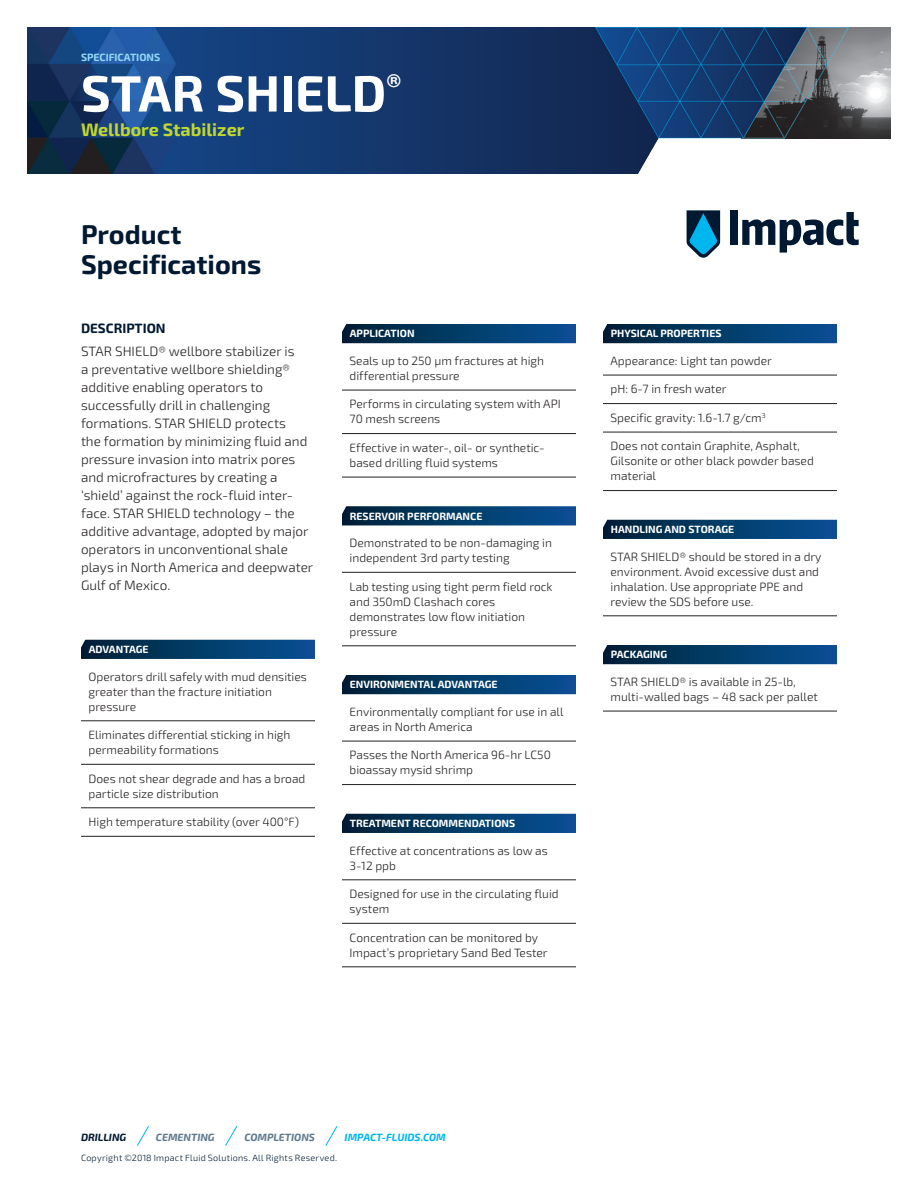
<style>
.page{position:relative;width:918px;height:1188px;background:#fff}
.page>*{position:absolute;margin:0;border:0;box-sizing:border-box;transform-origin:0 0}
.Product_Name{font:700 51px "Exo 2";color:#fff}
.t1{font:700 27px/30px "Exo 2";color:#001932}
.Product_Description{font:700 18px "Exo 2";color:#c1d72f}
.Copy{font:300 13.5px/18px "Exo 2";color:#231f20}
.Copy_-_Subhead{font:700 13.5px "Exo 2";color:#001932}
.Copy_-_Underline{font:300 12px/15px "Exo 2";color:#231f20}
.Specification_Head{font:700 10.5px "Exo 2";color:#fff}
.t2{font:italic 700 10.5px "Exo 2";color:#5e798e}
.t3{font:italic 700 10.5px "Exo 2";color:#00b6ef}
.CH-Spec_Blue{font:700 10.5px "Exo 2";color:#91d8f7}
.t4{font:italic 700 10.5px "Exo 2";color:#001932}
.t5{font:300 9px "Exo 2";letter-spacing:.03em;color:#001932}
</style>
<div class="page">
<img style="left:849px;top:27px;width:42px;height:111px">
<img style="left:27px;top:27px;width:822px;height:147px">
<svg style="left:137px;top:1126px;width:12px;height:20px"></svg>
<svg style="left:225px;top:1126px;width:12px;height:20px"></svg>
<svg style="left:325px;top:1126px;width:12px;height:20px"></svg>
<div style="left:730px;top:211px;width:8px;height:34px;background:#001932"></div>
<svg style="left:742px;top:212px;width:117px;height:41px"></svg>
<svg style="left:686px;top:210px;width:34px;height:48px;background:#257597"></svg>
<hr style="left:81px;top:720px;width:234px;height:1px;background:#231f20">
<hr style="left:81px;top:764px;width:234px;height:1px;background:#231f20">
<hr style="left:81px;top:807px;width:234px;height:1px;background:#231f20">
<hr style="left:81px;top:836px;width:234px;height:1px;background:#231f20">
<svg style="left:81px;top:640px;width:234px;height:19px;background:#043b67"></svg>
<hr style="left:342px;top:390px;width:234px;height:1px;background:#231f20">
<hr style="left:342px;top:433px;width:234px;height:1px;background:#231f20">
<hr style="left:342px;top:477px;width:234px;height:1px;background:#231f20">
<hr style="left:342px;top:572px;width:234px;height:1px;background:#231f20">
<hr style="left:342px;top:645px;width:234px;height:1px;background:#231f20">
<hr style="left:342px;top:741px;width:234px;height:1px;background:#231f20">
<hr style="left:342px;top:784px;width:234px;height:1px;background:#231f20">
<hr style="left:342px;top:879px;width:234px;height:1px;background:#231f20">
<hr style="left:342px;top:923px;width:234px;height:1px;background:#231f20">
<hr style="left:342px;top:966px;width:234px;height:1px;background:#231f20">
<svg style="left:342px;top:324px;width:234px;height:19px;background:#033a67"></svg>
<svg style="left:342px;top:506px;width:234px;height:19px;background:#073d69"></svg>
<svg style="left:342px;top:675px;width:234px;height:19px;background:#033a67"></svg>
<svg style="left:342px;top:814px;width:234px;height:19px;background:#043a67"></svg>
<hr style="left:603px;top:375px;width:234px;height:1px;background:#231f20">
<hr style="left:603px;top:403px;width:234px;height:1px;background:#231f20">
<hr style="left:603px;top:432px;width:234px;height:1px;background:#231f20">
<hr style="left:603px;top:490px;width:234px;height:1px;background:#231f20">
<hr style="left:603px;top:615px;width:234px;height:1px;background:#231f20">
<hr style="left:603px;top:711px;width:234px;height:1px;background:#231f20">
<svg style="left:603px;top:324px;width:234px;height:19px;background:#033a67"></svg>
<svg style="left:603px;top:520px;width:234px;height:19px;background:#043a67"></svg>
<svg style="left:603px;top:645px;width:234px;height:19px;background:#033a67"></svg>
<p class="CH-Spec_Blue" style="left:81px;top:51px;width:81px">SPECIFICATIONS</p>
<p class="Product_Name" style="left:81px;top:63px;width:322px">STAR SHIELD<sup>®</sup></p>
<p class="Product_Description" style="left:81px;top:118px;width:165px">Wellbore Stabilizer</p>
<h2 class="t1" style="left:81px;top:220px;width:182px">Product<br>Specifications</h2>
<p class="Copy_-_Subhead" style="left:81px;top:321px;width:86px">DESCRIPTION</p>
<p class="Copy" style="left:81px;top:343px;width:234px">STAR SHIELD® wellbore stabilizer is<br>a preventative wellbore shielding® additive enabling operators to successfully drill in challenging formations. STAR SHIELD protects<br>the formation by minimizing fluid and pressure invasion into matrix pores and microfractures by creating a ‘shield’ against the rock-fluid inter&shy;face. STAR SHIELD technology – the additive advantage, adopted by major operators in unconventional shale plays in North America and deepwater Gulf of Mexico.</p>
<p class="Specification_Head" style="left:89px;top:643px;width:61px">ADVANTAGE</p>
<p class="Copy_-_Underline" style="left:89px;top:669px;width:220px">Operators drill safely with mud densities greater than the fracture initiation pressure</p>
<p class="Copy_-_Underline" style="left:89px;top:728px;width:203px">Eliminates differential sticking in high permeability formations</p>
<p class="Copy_-_Underline" style="left:89px;top:771px;width:218px">Does not shear degrade and has a broad particle size distribution</p>
<p class="Copy_-_Underline" style="left:89px;top:815px;width:212px">High temperature stability (over 400°F)</p>
<p class="Specification_Head" style="left:350px;top:327px;width:66px">APPLICATION</p>
<p class="Copy_-_Underline" style="left:350px;top:354px;width:196px">Seals up to 250 μm fractures at high differential pressure</p>
<p class="Copy_-_Underline" style="left:350px;top:397px;width:213px">Performs in circulating system with API<br>70 mesh screens</p>
<p class="Copy_-_Underline" style="left:350px;top:441px;width:197px">Effective in water-, oil- or synthetic&shy;based drilling fluid systems</p>
<p class="Specification_Head" style="left:350px;top:510px;width:134px">RESERVOIR PERFORMANCE</p>
<p class="Copy_-_Underline" style="left:350px;top:536px;width:204px">Demonstrated to be non-damaging in independent 3rd party testing</p>
<p class="Copy_-_Underline" style="left:350px;top:579px;width:205px">Lab testing using tight perm field rock and 350mD Clashach cores demonstrates low flow initiation pressure</p>
<p class="Specification_Head" style="left:350px;top:678px;width:149px">ENVIRONMENTAL ADVANTAGE</p>
<p class="Copy_-_Underline" style="left:350px;top:705px;width:215px">Environmentally compliant for use in all areas in North America</p>
<p class="Copy_-_Underline" style="left:350px;top:748px;width:203px">Passes the North America 96-hr LC50 bioassay mysid shrimp</p>
<p class="Specification_Head" style="left:350px;top:817px;width:167px">TREATMENT RECOMMENDATIONS</p>
<p class="Copy_-_Underline" style="left:350px;top:843px;width:200px">Effective at concentrations as low as<br>3-12 ppb</p>
<p class="Copy_-_Underline" style="left:350px;top:887px;width:211px">Designed for use in the circulating fluid system</p>
<p class="Copy_-_Underline" style="left:350px;top:930px;width:200px">Concentration can be monitored by<br>Impact’s proprietary Sand Bed Tester</p>
<p class="Specification_Head" style="left:611px;top:327px;width:112px">PHYSICAL PROPERTIES</p>
<p class="Copy_-_Underline" style="left:611px;top:354px;width:163px">Appearance: Light tan powder</p>
<p class="Copy_-_Underline" style="left:611px;top:382px;width:117px">pH: 6-7 in fresh water</p>
<p class="Copy_-_Underline" style="left:611px;top:411px;width:157px">Specific gravity: 1.6-1.7 g/cm<sup>3</sup></p>
<p class="Copy_-_Underline" style="left:611px;top:439px;width:205px">Does not contain Graphite, Asphalt,<br>Gilsonite or other black powder based material</p>
<p class="Specification_Head" style="left:611px;top:523px;width:125px">HANDLING AND STORAGE</p>
<p class="Copy_-_Underline" style="left:611px;top:549px;width:213px">STAR SHIELD® should be stored in a dry environment. Avoid excessive dust and inhalation. Use appropriate PPE and review the SDS before use.</p>
<p class="Specification_Head" style="left:611px;top:648px;width:58px">PACKAGING</p>
<p class="Copy_-_Underline" style="left:611px;top:675px;width:209px">STAR SHIELD® is available in 25-lb, multi-walled bags – 48 sack per pallet</p>
<p class="t4" style="left:81px;top:1131px;width:47px">DRILLING</p>
<p class="t2" style="left:156px;top:1131px;width:60px">CEMENTING</p>
<p class="t2" style="left:244px;top:1131px;width:72px">COMPLETIONS</p>
<p class="t3" style="left:345px;top:1131px;width:103px">IMPACT-FLUIDS.COM</p>
<p class="t5" style="left:81px;top:1152px;width:258px">Copyright ©2018 Impact Fluid Solutions. All Rights Reserved.</p>
</div>
